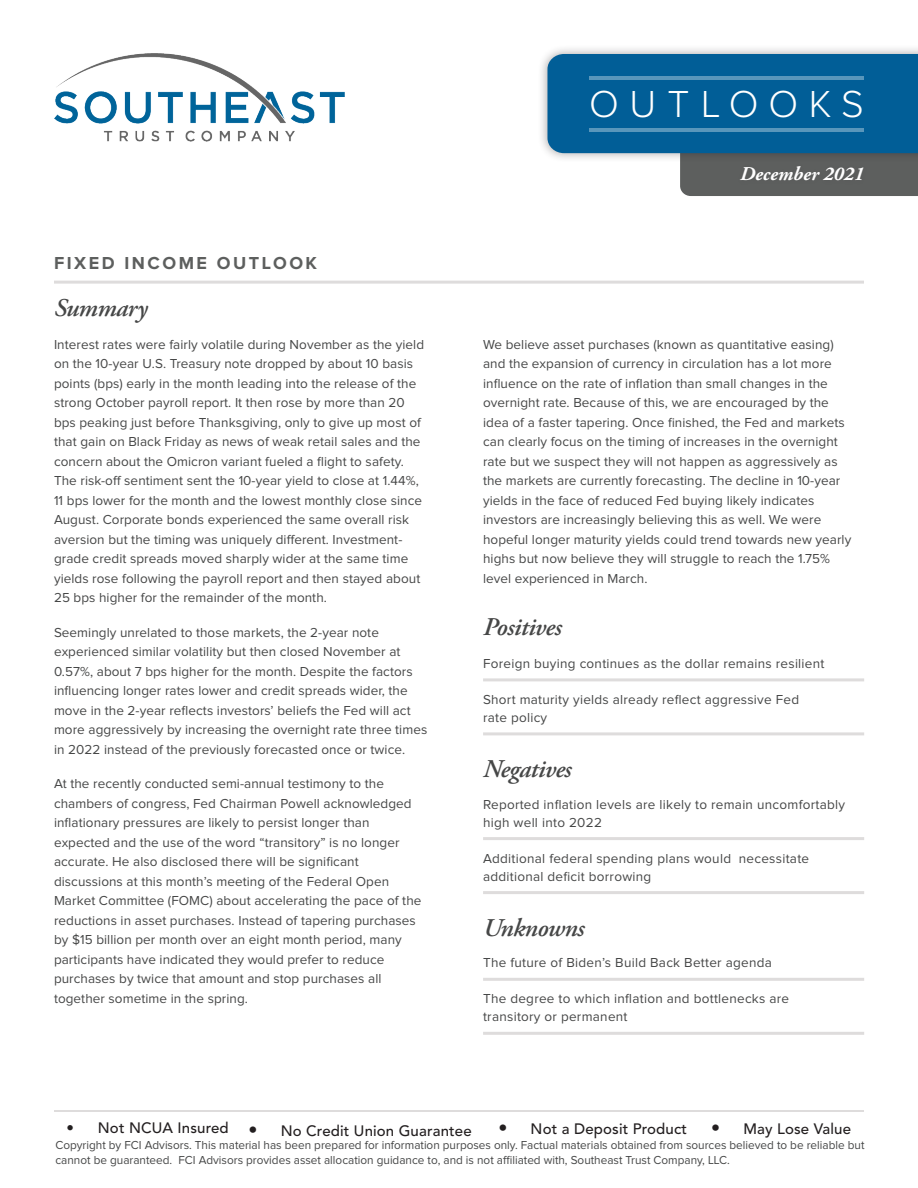
<style>
.page{position:relative;width:918px;height:1188px;background:#fff}
.page>*{position:absolute;margin:0;border:0;box-sizing:border-box;transform-origin:0 0}
.t1{font:300 39px "Proxima Nova";letter-spacing:.27em;color:#fff}
.bullets-square{font:italic 600 25.5px "Adobe Garamond Pro";letter-spacing:-.02em;color:#464747}
.palatino-main{font:italic 600 25.5px "Adobe Garamond Pro";letter-spacing:-.02em;color:#464747}
.t2{font:italic 700 19.5px "Adobe Garamond Pro";color:#fff}
.t3{font:700 18px "Proxima Nova";letter-spacing:.14em;color:#5d5f5e}
.t4{font:500 15px "Avenir LT Std";letter-spacing:.01em;color:#231f20}
.palatino-main-2{font:13.5px/19.5px "Proxima Nova";letter-spacing:.005em;color:#464747}
.bullets-square-2{font:13.5px/18px "Proxima Nova";letter-spacing:.02em;color:#464747}
.t5{font:12px/14.4px "Proxima Nova";color:#464747}
.s1{font-size:18px}
</style>
<div class="page">
<div style="left:538px;top:44px;width:380px;height:119px;background:#231f20;opacity:.38"></div>
<svg style="left:547px;top:54px;width:371px;height:142px;background:#2d719a"></svg>
<hr style="left:590px;top:76px;width:274px;height:4px;background:#5996bb">
<hr style="left:590px;top:128px;width:274px;height:4px;background:#5996bb">
<div style="left:736px;top:162px;width:132px;height:24px;background:#5c5e5d"></div>
<hr style="left:483px;top:678px;width:381px;height:3px;background:#dedcdc">
<hr style="left:483px;top:732px;width:381px;height:3px;background:#dedcdc">
<hr style="left:483px;top:837px;width:381px;height:3px;background:#dedcdc">
<hr style="left:483px;top:891px;width:381px;height:3px;background:#dedcdc">
<hr style="left:483px;top:978px;width:381px;height:3px;background:#dedcdc">
<hr style="left:483px;top:1032px;width:381px;height:3px;background:#dedcdc">
<hr style="left:54px;top:281px;width:810px;height:3px;background:#dedcdc">
<hr style="left:54px;top:1110px;width:810px;height:2px;background:#dedcdc">
<img style="left:54px;top:54px;width:291px;height:87px">
<h1 class="t1" style="left:589px;top:86px;width:276px">OUTLOOKS</h1>
<p class="t3" style="left:54px;top:254px;width:265px">FIXED INCOME OUTLOOK</p>
<p class="bullets-square" style="left:54px;top:293px;width:95px">Summary</p>
<p class="palatino-main-2" style="left:54px;top:335px;width:372px">Interest rates were fairly volatile during November as the yield on the 10-year U.S. Treasury note dropped by about 10 basis points (bps) early in the month leading into the release of the strong October payroll report. It then rose by more than 20 bps peaking just before Thanksgiving, only to give up most of that gain on Black Friday as news of weak retail sales and the concern about the Omicron variant fueled a flight to safety.<br>The risk-off sentiment sent the 10-year yield to close at 1.44%, 11 bps lower for the month and the lowest monthly close since August. Corporate bonds experienced the same overall risk aversion but the timing was uniquely different. Investment&shy;grade credit spreads moved sharply wider at the same time yields rose following the payroll report and then stayed about 25 bps higher for the remainder of the month.</p>
<p class="palatino-main-2" style="left:54px;top:623px;width:375px">Seemingly unrelated to those markets, the 2-year note experienced similar volatility but then closed November at 0.57%, about 7 bps higher for the month. Despite the factors influencing longer rates lower and credit spreads wider, the move in the 2-year reflects investors’ beliefs the Fed will act more aggressively by increasing the overnight rate three times in 2022 instead of the previously forecasted once or twice.</p>
<p class="palatino-main-2" style="left:54px;top:775px;width:369px">At the recently conducted semi-annual testimony to the chambers of congress, Fed Chairman Powell acknowledged inflationary pressures are likely to persist longer than expected and the use of the word “transitory” is no longer accurate. He also disclosed there will be significant discussions at this month’s meeting of the Federal Open Market Committee (FOMC) about accelerating the pace of the reductions in asset purchases. Instead of tapering purchases by $15 billion per month over an eight month period, many participants have indicated they would prefer to reduce purchases by twice that amount and stop purchases all together sometime in the spring.</p>
<h3 class="t2" style="left:740px;top:162px;width:125px">December 2021</h3>
<p class="palatino-main-2" style="left:483px;top:335px;width:370px">We believe asset purchases (known as quantitative easing) and the expansion of currency in circulation has a lot more influence on the rate of inflation than small changes in the overnight rate. Because of this, we are encouraged by the idea of a faster tapering. Once finished, the Fed and markets can clearly focus on the timing of increases in the overnight rate but we suspect they will not happen as aggressively as the markets are currently forecasting. The decline in 10-year yields in the face of reduced Fed buying likely indicates investors are increasingly believing this as well. We were hopeful longer maturity yields could trend towards new yearly highs but now believe they will struggle to reach the 1.75% level experienced in March.</p>
<p class="palatino-main" style="left:483px;top:612px;width:80px">Positives</p>
<p class="bullets-square-2" style="left:483px;top:655px;width:343px">Foreign buying continues as the dollar remains resilient</p>
<p class="bullets-square-2" style="left:483px;top:691px;width:318px">Short maturity yields already reflect aggressive Fed rate policy</p>
<p class="bullets-square" style="left:483px;top:754px;width:90px">Negatives</p>
<p class="bullets-square-2" style="left:483px;top:796px;width:364px">Reported inflation levels are likely to remain uncomfortably high well into 2022</p>
<p class="bullets-square-2" style="left:483px;top:850px;width:328px">Additional federal spending plans would necessitate additional deficit borrowing</p>
<p class="bullets-square" style="left:483px;top:913px;width:103px">Unknowns</p>
<p class="bullets-square-2" style="left:483px;top:954px;width:290px">The future of Biden’s Build Back Better agenda</p>
<p class="bullets-square-2" style="left:483px;top:990px;width:308px">The degree to which inflation and bottlenecks are transitory or permanent</p>
<p class="t4" style="left:67px;top:1119px;width:193px">• Not NCUA Insured <span class="s1">•</span></p>
<p class="t4" style="left:281px;top:1122px;width:192px">No Credit Union Guarantee</p>
<p class="t4" style="left:498px;top:1120px;width:190px"><span class="s1">•</span> Not a Deposit Product</p>
<p class="t4" style="left:711px;top:1120px;width:141px"><span class="s1">•</span> May Lose Value</p>
<p class="t5" style="left:55px;top:1139px;width:811px">Copyright by FCI Advisors. This material has been prepared for information purposes only. Factual materials obtained from sources believed to be reliable but cannot be guaranteed. FCI Advisors provides asset allocation guidance to, and is not affiliated with, Southeast Trust Company, LLC.</p>
</div>
